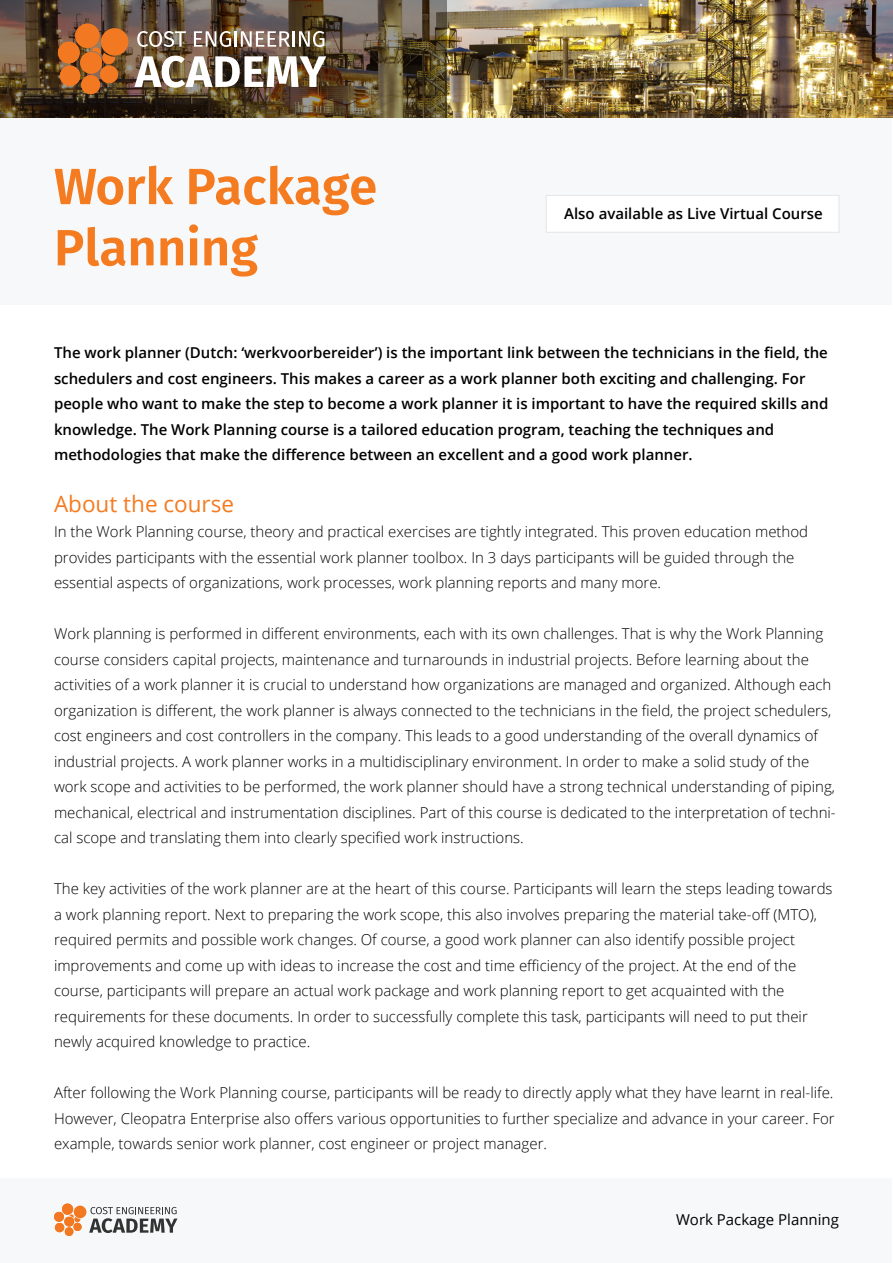
<style>
.page{position:relative;width:893px;height:1263px;background:#fff}
.page>*{position:absolute;margin:0;border:0;box-sizing:border-box;transform-origin:0 0}
.t1{font:600 51px/61.2px "Fira Sans";color:#f47b20}
.t2{font:22.5px "Open Sans";color:#f47b20}
.t3{font:300 15px/25.5px "Open Sans";color:#000}
.t4{font:600 15px/25.5px "Open Sans";color:#000}
.t5{font:15px "Open Sans";color:#000}
</style>
<div class="page">
<div style="left:1px;top:0;width:891px;height:304px;background:#f7f8f9"></div>
<img style="left:446px;top:0;width:447px;height:118px">
<img style="left:0;top:0;width:446px;height:118px">
<div style="left:0;top:1178px;width:891px;height:85px;background:#f7f8f9"></div>
<div style="left:546px;top:195px;width:293px;height:38px;background:#fff;border:1px solid #e4e5e6"></div>
<svg style="left:137px;top:31px;width:49px;height:16px"></svg>
<svg style="left:194px;top:31px;width:130px;height:16px"></svg>
<img style="left:134px;top:56px;width:192px;height:32px">
<div style="left:80px;top:52px;width:22px;height:22px;background:#f27821;border-radius:11px"></div>
<svg style="left:92px;top:47px;width:23px;height:17px"></svg>
<div style="left:100px;top:65px;width:18px;height:18px;background:#f27821;border-radius:9px"></div>
<div style="left:81px;top:75px;width:19px;height:19px;background:#f27821;border-radius:9px"></div>
<div style="left:60px;top:66px;width:20px;height:20px;background:#f27821;border-radius:10px"></div>
<div style="left:58px;top:42px;width:22px;height:21px;background:#f27821;border-radius:11px"></div>
<div style="left:75px;top:24px;width:25px;height:24px;background:#f27821;border-radius:12px"></div>
<div style="left:101px;top:28px;width:27px;height:28px;background:#f27821;border-radius:14px"></div>
<svg style="left:89px;top:1207px;width:89px;height:26px"></svg>
<div style="left:64px;top:1216px;width:10px;height:10px;background:#f27821;border-radius:5px"></div>
<svg style="left:69px;top:1214px;width:11px;height:8px"></svg>
<div style="left:73px;top:1223px;width:9px;height:8px;background:#f27821;border-radius:4px"></div>
<div style="left:65px;top:1227px;width:8px;height:9px;background:#f27821;border-radius:4px"></div>
<div style="left:55px;top:1223px;width:9px;height:9px;background:#f27821;border-radius:5px"></div>
<div style="left:54px;top:1212px;width:10px;height:10px;background:#f27821;border-radius:5px"></div>
<div style="left:62px;top:1203px;width:11px;height:12px;background:#f27821;border-radius:6px"></div>
<div style="left:74px;top:1205px;width:12px;height:13px;background:#f27821;border-radius:6px"></div>
<h1 class="t1" style="left:54px;top:153px;width:325px">Work Package<br>Planning</h1>
<p class="t4" style="left:564px;top:201px;width:260px">Also available as Live Virtual Course</p>
<p class="t4" style="left:54px;top:340px;width:776px">The work planner (Dutch: ‘werkvoorbereider’) is the important link between the technicians in the field, the schedulers and cost engineers. This makes a career as a work planner both exciting and challenging. For people who want to make the step to become a work planner it is important to have the required skills and knowledge. The Work Planning course is a tailored education program, teaching the techniques and methodologies that make the difference between an excellent and a good work planner.</p>
<h2 class="t2" style="left:54px;top:488px;width:182px">About the course</h2>
<p class="t3" style="left:54px;top:518px;width:756px">In the Work Planning course, theory and practical exercises are tightly integrated. This proven education method provides participants with the essential work planner toolbox. In 3 days participants will be guided through the essential aspects of organizations, work processes, work planning reports and many more.</p>
<p class="t3" style="left:54px;top:620px;width:783px">Work planning is performed in different environments, each with its own challenges. That is why the Work Planning course considers capital projects, maintenance and turnarounds in industrial projects. Before learning about the activities of a work planner it is crucial to understand how organizations are managed and organized. Although each organization is different, the work planner is always connected to the technicians in the field, the project schedulers, cost engineers and cost controllers in the company. This leads to a good understanding of the overall dynamics of industrial projects. A work planner works in a multidisciplinary environment. In order to make a solid study of the work scope and activities to be performed, the work planner should have a strong technical understanding of piping, mechanical, electrical and instrumentation disciplines. Part of this course is dedicated to the interpretation of techni&shy;cal scope and translating them into clearly specified work instructions.</p>
<p class="t3" style="left:54px;top:875px;width:780px">The key activities of the work planner are at the heart of this course. Participants will learn the steps leading towards a work planning report. Next to preparing the work scope, this also involves preparing the material take-off (MTO), required permits and possible work changes. Of course, a good work planner can also identify possible project improvements and come up with ideas to increase the cost and time efficiency of the project. At the end of the course, participants will prepare an actual work package and work planning report to get acquainted with the requirements for these documents. In order to successfully complete this task, participants will need to put their newly acquired knowledge to practice.</p>
<p class="t3" style="left:54px;top:1079px;width:782px;text-align:justify">After following the Work Planning course, participants will be ready to directly apply what they have learnt in real-life.<br>However, Cleopatra Enterprise also offers various opportunities to further specialize and advance in your career. For example, towards senior work planner, cost engineer or project manager.</p>
<p class="t5" style="left:676px;top:1209px;width:164px">Work Package Planning</p>
</div>
